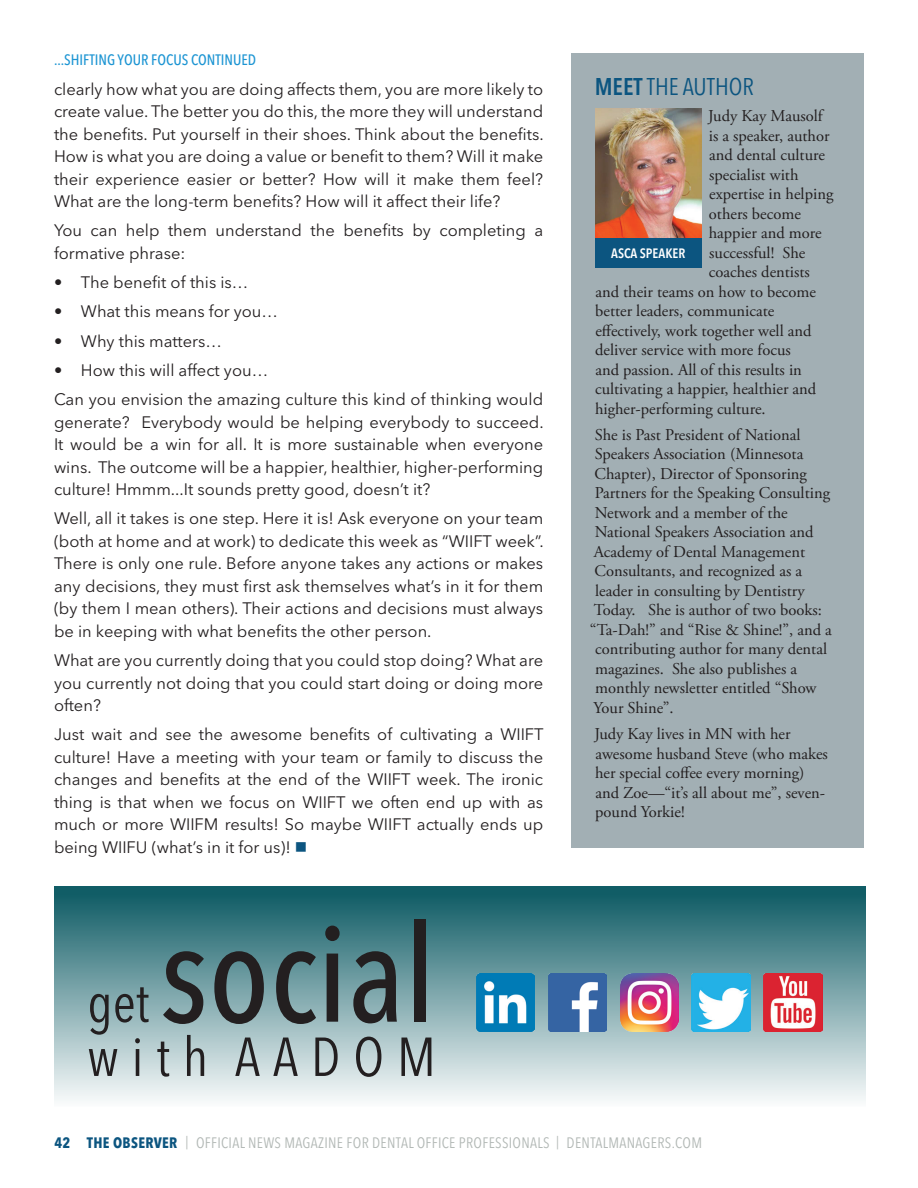
<style>
.page{position:relative;width:918px;height:1188px;background:#fff}
.page>*{position:absolute;margin:0;border:0;box-sizing:border-box;transform-origin:0 0}
.t1{font:500 condensed 135.75px "Avenir Next LT Pro";color:#231f20}
.t2{font:condensed 54.3px "Avenir Next LT Pro";letter-spacing:.235em;color:#231f20}
.t3{font:condensed 24px "Avenir Next LT Pro";color:#0c5580}
.Body_Text{font:16.5px/22.5px "Avenir Next LT Pro";color:#231f20;text-align:justify}
.Author_Copy{font:16.5px/19.5px "Adobe Garamond Pro";color:#231f20}
.t4{font:condensed 15px "Avenir Next LT Pro";letter-spacing:.02em;color:#b2b8b5}
.Body_Text-2{font:500 condensed 15px "Avenir Next LT Pro";color:#1d95d3}
.t5{font:600 condensed 13.5px "Avenir Next LT Pro";color:#fff}
.s1{color:#0c5580}
.s2{font-weight:600}
.s3{font-weight:700;color:#0c5580}
.s4{font-stretch:normal;font-size:13.5px}
</style>
<div class="page">
<div style="left:571px;top:53px;width:293px;height:795px;background:#a2afb4"></div>
<div style="left:54px;top:887px;width:811px;height:220px;background:linear-gradient(to bottom,#0a5861,#f9fafb)"></div>
<img style="left:548px;top:973px;width:58px;height:58px">
<img style="left:620px;top:973px;width:58px;height:58px">
<img style="left:476px;top:973px;width:58px;height:58px">
<img style="left:692px;top:973px;width:58px;height:58px">
<img style="left:764px;top:973px;width:58px;height:58px">
<img style="left:595px;top:109px;width:107px;height:131px">
<div style="left:595px;top:239px;width:106px;height:29px;background:#0c5580"></div>
<p class="Body_Text-2" style="left:54px;top:51px;width:204px">...SHIFTING YOUR FOCUS CONTINUED</p>
<p class="Body_Text" style="left:54px;top:78px;width:491px">clearly how what you are doing affects them, you are more likely to create value. The better you do this, the more they will understand the benefits. Put yourself in their shoes. Think about the benefits.<br>How is what you are doing a value or benefit to them? Will it make their experience easier or better? How will it make them feel?<br>What are the long-term benefits? How will it affect their life?</p>
<p class="Body_Text" style="left:54px;top:219px;width:491px">You can help them understand the benefits by completing a formative phrase:</p>
<p class="Body_Text" style="left:54px;top:271px;width:196px">• The benefit of this is…</p>
<p class="Body_Text" style="left:54px;top:300px;width:226px">• What this means for you…</p>
<p class="Body_Text" style="left:54px;top:330px;width:169px">• Why this matters…</p>
<p class="Body_Text" style="left:54px;top:359px;width:216px">• How this will affect you…</p>
<p class="Body_Text" style="left:54px;top:388px;width:491px">Can you envision the amazing culture this kind of thinking would generate? Everybody would be helping everybody to succeed.<br>It would be a win for all. It is more sustainable when everyone wins. The outcome will be a happier, healthier, higher-performing culture! Hmmm...It sounds pretty good, doesn’t it?</p>
<p class="Body_Text" style="left:54px;top:507px;width:491px">Well, all it takes is one step. Here it is! Ask everyone on your team (both at home and at work) to dedicate this week as “WIIFT week”.<br>There is only one rule. Before anyone takes any actions or makes any decisions, they must first ask themselves what’s in it for them (by them I mean others). Their actions and decisions must always be in keeping with what benefits the other person.</p>
<p class="Body_Text" style="left:54px;top:649px;width:491px">What are you currently doing that you could stop doing? What are you currently not doing that you could start doing or doing more often?</p>
<p class="Body_Text" style="left:54px;top:723px;width:491px">Just wait and see the awesome benefits of cultivating a WIIFT culture! Have a meeting with your team or family to discuss the changes and benefits at the end of the WIIFT week. The ironic thing is that when we focus on WIIFT we often end up with as much or more WIIFM results! So maybe WIIFT actually ends up being WIIFU (what’s in it for us)! <span class="s1">■</span></p>
<p class="t1" style="left:160px;top:892px;width:277px">social</p>
<p class="t2" style="left:87px;top:1024px;width:350px">with AADOM</p>
<p class="t2" style="left:87px;top:970px;width:63px">get</p>
<p class="t3" style="left:595px;top:72px;width:161px"><span class="s2">MEET</span> THE AUTHOR</p>
<p class="Author_Copy" style="left:708px;top:107px;width:116px">Judy Kay Mausolf</p>
<p class="Author_Copy" style="left:709px;top:126px;width:122px">is a speaker, author</p>
<p class="Author_Copy" style="left:709px;top:146px;width:117px">and dental culture</p>
<p class="Author_Copy" style="left:709px;top:165px;width:91px">specialist with</p>
<p class="Author_Copy" style="left:709px;top:185px;width:126px">expertise in helping</p>
<p class="Author_Copy" style="left:709px;top:204px;width:93px">others become</p>
<p class="Author_Copy" style="left:709px;top:224px;width:114px">happier and more</p>
<p class="Author_Copy" style="left:709px;top:243px;width:98px">successful! She</p>
<p class="Author_Copy" style="left:709px;top:263px;width:102px">coaches dentists</p>
<p class="Author_Copy" style="left:595px;top:282px;width:222px">and their teams on how to become</p>
<p class="Author_Copy" style="left:595px;top:302px;width:181px">better leaders, communicate</p>
<p class="Author_Copy" style="left:595px;top:321px;width:218px">effectively, work together well and</p>
<p class="Author_Copy" style="left:595px;top:341px;width:197px">deliver service with more focus</p>
<p class="Author_Copy" style="left:595px;top:360px;width:208px">and passion. All of this results in</p>
<p class="Author_Copy" style="left:595px;top:380px;width:223px">cultivating a happier, healthier and</p>
<p class="Author_Copy" style="left:595px;top:399px;width:172px">higher-performing culture.</p>
<p class="Author_Copy" style="left:595px;top:425px;width:207px">She is Past President of National</p>
<p class="Author_Copy" style="left:595px;top:445px;width:210px">Speakers Association (Minnesota</p>
<p class="Author_Copy" style="left:595px;top:464px;width:214px">Chapter), Director of Sponsoring</p>
<p class="Author_Copy" style="left:595px;top:484px;width:237px">Partners for the Speaking Consulting</p>
<p class="Author_Copy" style="left:595px;top:503px;width:194px">Network and a member of the</p>
<p class="Author_Copy" style="left:595px;top:523px;width:220px">National Speakers Association and</p>
<p class="Author_Copy" style="left:594px;top:542px;width:213px">Academy of Dental Management</p>
<p class="Author_Copy" style="left:595px;top:562px;width:209px">Consultants, and recognized as a</p>
<p class="Author_Copy" style="left:595px;top:581px;width:211px">leader in consulting by Dentistry</p>
<p class="Author_Copy" style="left:594px;top:601px;width:230px">Today. She is author of two books:</p>
<p class="Author_Copy" style="left:590px;top:620px;width:244px">“Ta-Dah!” and “Rise &amp; Shine!”, and a</p>
<p class="Author_Copy" style="left:595px;top:640px;width:233px">contributing author for many dental</p>
<p class="Author_Copy" style="left:595px;top:659px;width:204px">magazines. She also publishes a</p>
<p class="Author_Copy" style="left:595px;top:679px;width:223px">monthly newsletter entitled “Show</p>
<p class="Author_Copy" style="left:594px;top:698px;width:82px">Your Shine”.</p>
<p class="Author_Copy" style="left:594px;top:725px;width:235px">Judy Kay lives in MN with her awesome husband Steve (who makes her special coffee every morning) and Zoe—“it’s all about me”, seven&shy;pound Yorkie!</p>
<p class="t5" style="left:611px;top:245px;width:76px">ASCA SPEAKER</p>
<p class="t4" style="left:54px;top:1133px;width:649px"><span class="s3">42 THE OBSERVER</span> <span class="s4">|</span> OFFICIAL NEWS MAGAZINE FOR DENTAL OFFICE PROFESSIONALS <span class="s4">|</span> DENTALMANAGERS.COM</p>
</div>
